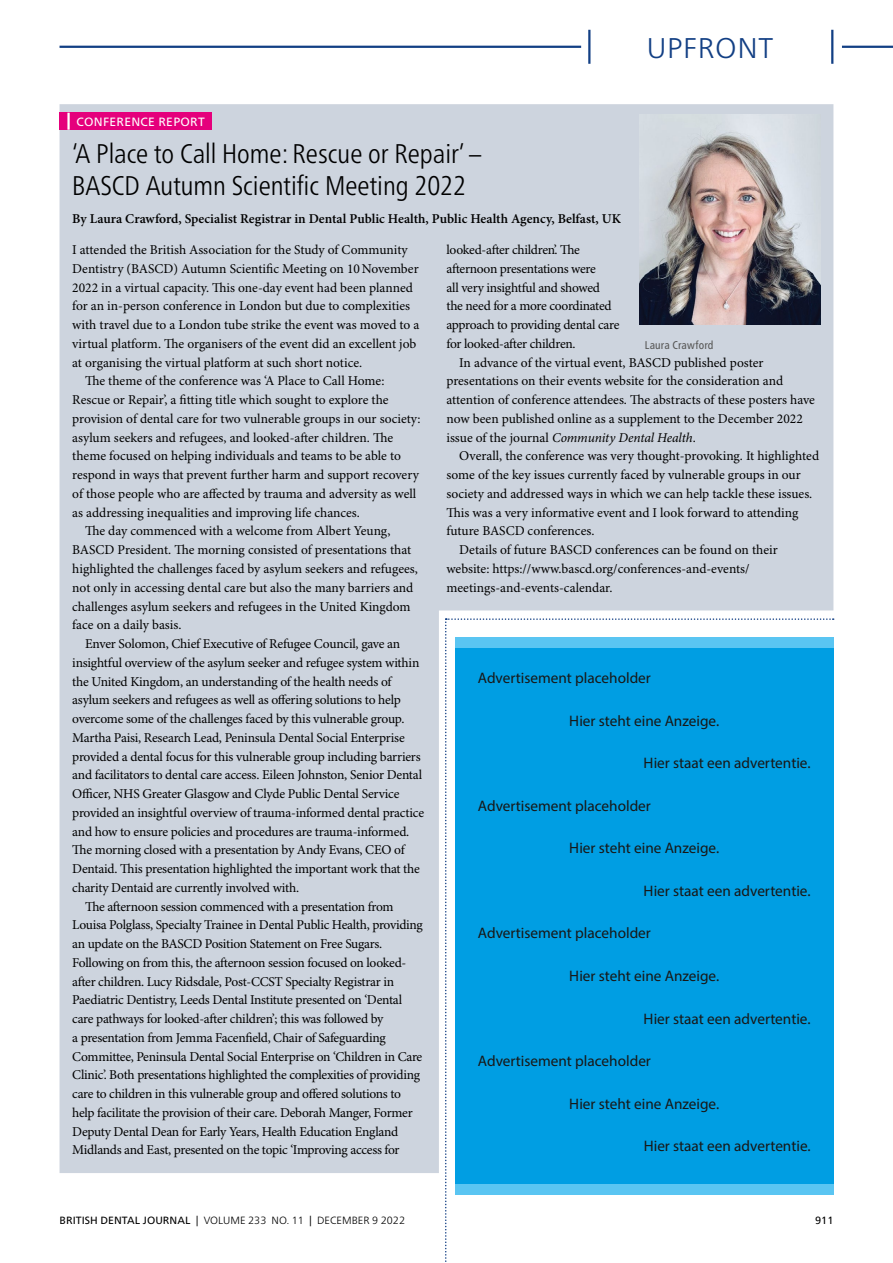
<style>
.page{position:relative;width:893px;height:1263px;background:#fff}
.page>*{position:absolute;margin:0;border:0;box-sizing:border-box;transform-origin:0 0}
.t1{font:300 28.5px "Frutiger Neue LT Pro";letter-spacing:.025em;color:#123f84}
.Title_4_Cnd_Lt_18pt{font:300 condensed 27px/32.4px "Frutiger Neue LT Pro";color:#000}
.t2{font:15.3px "Myriad Pro";color:#181716}
.Para_9pt_ragged{font:13.5px/18.8px "Minion Pro";letter-spacing:-.015em;color:#000}
.Para_9pt_ragged_1st{font:13.5px/18.8px "Minion Pro";color:#000}
.NoXML_Para_conf_repo{font:600 13.5px "Minion Pro";color:#000}
.SuperTitle_3_book_re{font:12px "Frutiger Neue LT Pro";letter-spacing:.025em;color:#fff}
.Image_Caption_grey{font:condensed 11.25px "Frutiger Neue LT Pro";letter-spacing:.01em;color:#565655}
.t3{font:300 10.5px "Frutiger Neue LT Pro";letter-spacing:.005em;color:#000}
.t4{font:10.5px "Frutiger Neue LT Pro";color:#000}
.s1{font-family:"Frutiger Neue LT Pro Cn Lt 2";font-weight:400;font-stretch:normal}
.s2{font-style:italic}
.s3{font-weight:400}
</style>
<div class="page">
<div style="left:60px;top:104px;width:773px;height:1069px;background:#cdd4de"></div>
<div style="left:60px;top:113px;width:152px;height:17px;background:#e5007c"></div>
<hr style="left:67px;top:113px;width:3px;height:17px;background:#fff">
<img style="left:640px;top:115px;width:181px;height:209px">
<svg style="left:445px;top:618px;width:389px;height:644px"></svg>
<hr style="left:60px;top:46px;width:521px;height:2px;background:#123f84">
<hr style="left:842px;top:46px;width:51px;height:2px;background:#123f84">
<hr style="left:588px;top:30px;width:2px;height:34px;background:#123f84">
<hr style="left:831px;top:30px;width:2px;height:34px;background:#123f84">
<div style="left:455px;top:638px;width:378px;height:557px;background:#5ac5f2"></div>
<div style="left:455px;top:649px;width:378px;height:535px;background:#009ee3"></div>
<p class="SuperTitle_3_book_re" style="left:77px;top:114px;width:130px">CONFERENCE REPORT</p>
<p class="Title_4_Cnd_Lt_18pt" style="left:72px;top:137px;width:411px">‘A Place to Call Home: Rescue or Repair’ –<br><span class="s1">BASCD Autumn Scientific Meeting 2022</span></p>
<p class="NoXML_Para_conf_repo" style="left:72px;top:211px;width:550px">By Laura Crawford, Specialist Registrar in Dental Public Health, Public Health Agency, Belfast, UK</p>
<h1 class="t1" style="left:647px;top:31px;width:128px">UPFRONT</h1>
<p class="Para_9pt_ragged_1st" style="left:72px;top:241px;width:349px">I attended the British Association for the Study of Community Dentistry (BASCD) Autumn Scientific Meeting on 10November 2022 in a virtual capacity. This one-day event had been planned for an in-person conference in London but due to complexities with travel due to a London tube strike the event was moved to a virtual platform. The organisers of the event did an excellent job at organising the virtual platform at such short notice.</p>
<p class="Para_9pt_ragged" style="left:72px;top:372px;width:350px;text-indent:13px">The theme of the conference was ‘A Place to Call Home:<br>Rescue or Repair’, a fitting title which sought to explore the provision of dental care for two vulnerable groups in our society: asylum seekers and refugees, and looked-after children. The theme focused on helping individuals and teams to be able to respond in ways that prevent further harm and support recovery of those people who are affected by trauma and adversity as well as addressing inequalities and improving life chances.</p>
<p class="Para_9pt_ragged" style="left:72px;top:522px;width:347px;text-indent:13px">The day commenced with a welcome from Albert Yeung, BASCD President. The morning consisted of presentations that highlighted the challenges faced by asylum seekers and refugees, not only in accessing dental care but also the many barriers and challenges asylum seekers and refugees in the United Kingdom face on a daily basis.</p>
<p class="Para_9pt_ragged" style="left:72px;top:635px;width:353px;text-indent:13px">Enver Solomon, Chief Executive of Refugee Council, gave an insightful overview of the asylum seeker and refugee system within the United Kingdom, an understanding of the health needs of asylum seekers and refugees as well as offering solutions to help overcome some of the challenges faced by this vulnerable group.<br>Martha Paisi, Research Lead, Peninsula Dental Social Enterprise provided a dental focus for this vulnerable group including barriers and facilitators to dental care access. Eileen Johnston, Senior Dental Officer, NHS Greater Glasgow and Clyde Public Dental Service provided an insightful overview of trauma-informed dental practice and how to ensure policies and procedures are trauma-informed.<br>The morning closed with a presentation by Andy Evans, CEO of Dentaid. This presentation highlighted the important work that the charity Dentaid are currently involved with.</p>
<p class="Para_9pt_ragged" style="left:72px;top:897px;width:352px;text-indent:13px">The afternoon session commenced with a presentation from Louisa Polglass, Specialty Trainee in Dental Public Health, providing an update on the BASCD Position Statement on Free Sugars.<br>Following on from this, the afternoon session focused on looked&shy;after children. Lucy Ridsdale, Post-CCST Specialty Registrar in Paediatric Dentistry, Leeds Dental Institute presented on ‘Dental care pathways for looked-after children’; this was followed by<br>a presentation from Jemma Facenfield, Chair of Safeguarding Committee, Peninsula Dental Social Enterprise on ‘Children in Care Clinic’. Both presentations highlighted the complexities of providing care to children in this vulnerable group and offered solutions to help facilitate the provision of their care. Deborah Manger, Former Deputy Dental Dean for Early Years, Health Education England Midlands and East, presented on the topic ‘Improving access for</p>
<p class="Para_9pt_ragged" style="left:446px;top:241px;width:174px">looked-after children’. The afternoon presentations were<br>all very insightful and showed the need for a more coordinated approach to providing dental care for looked-after children.</p>
<p class="Para_9pt_ragged" style="left:446px;top:354px;width:370px;text-indent:13px">In advance of the virtual event, BASCD published poster presentations on their events website for the consideration and attention of conference attendees. The abstracts of these posters have now been published online as a supplement to the December 2022 issue of the journal <span class="s2">Community Dental Health</span>.</p>
<p class="Para_9pt_ragged" style="left:446px;top:447px;width:374px;text-indent:13px">Overall, the conference was very thought-provoking. It highlighted some of the key issues currently faced by vulnerable groups in our society and addressed ways in which we can help tackle these issues.<br>This was a very informative event and I look forward to attending future BASCD conferences.</p>
<p class="Para_9pt_ragged" style="left:446px;top:541px;width:333px;text-indent:13px">Details of future BASCD conferences can be found on their website: https://www.bascd.org/conferences-and-events/ meetings-and-events-calendar.</p>
<p class="Image_Caption_grey" style="left:645px;top:339px;width:70px">Laura Crawford</p>
<p class="t2" style="left:478px;top:668px;width:175px">Advertisement placeholder</p>
<p class="t2" style="left:569px;top:711px;width:151px">Hier steht eine Anzeige.</p>
<p class="t2" style="left:644px;top:754px;width:168px">Hier staat een advertentie.</p>
<p class="t2" style="left:478px;top:796px;width:175px">Advertisement placeholder</p>
<p class="t2" style="left:569px;top:839px;width:151px">Hier steht eine Anzeige.</p>
<p class="t2" style="left:644px;top:881px;width:168px">Hier staat een advertentie.</p>
<p class="t2" style="left:478px;top:924px;width:175px">Advertisement placeholder</p>
<p class="t2" style="left:569px;top:966px;width:151px">Hier steht eine Anzeige.</p>
<p class="t2" style="left:644px;top:1009px;width:168px">Hier staat een advertentie.</p>
<p class="t2" style="left:478px;top:1051px;width:175px">Advertisement placeholder</p>
<p class="t2" style="left:569px;top:1094px;width:151px">Hier steht eine Anzeige.</p>
<p class="t2" style="left:644px;top:1137px;width:168px">Hier staat een advertentie.</p>
<p class="t3" style="left:60px;top:1214px;width:347px"><span class="s3">BRITISH DENTAL JOURNAL |</span> VOLUME 233 NO. 11 <span class="s3">|</span> DECEM BER 9 2022</p>
<p class="t4" style="left:815px;top:1214px;width:20px">911</p>
</div>
